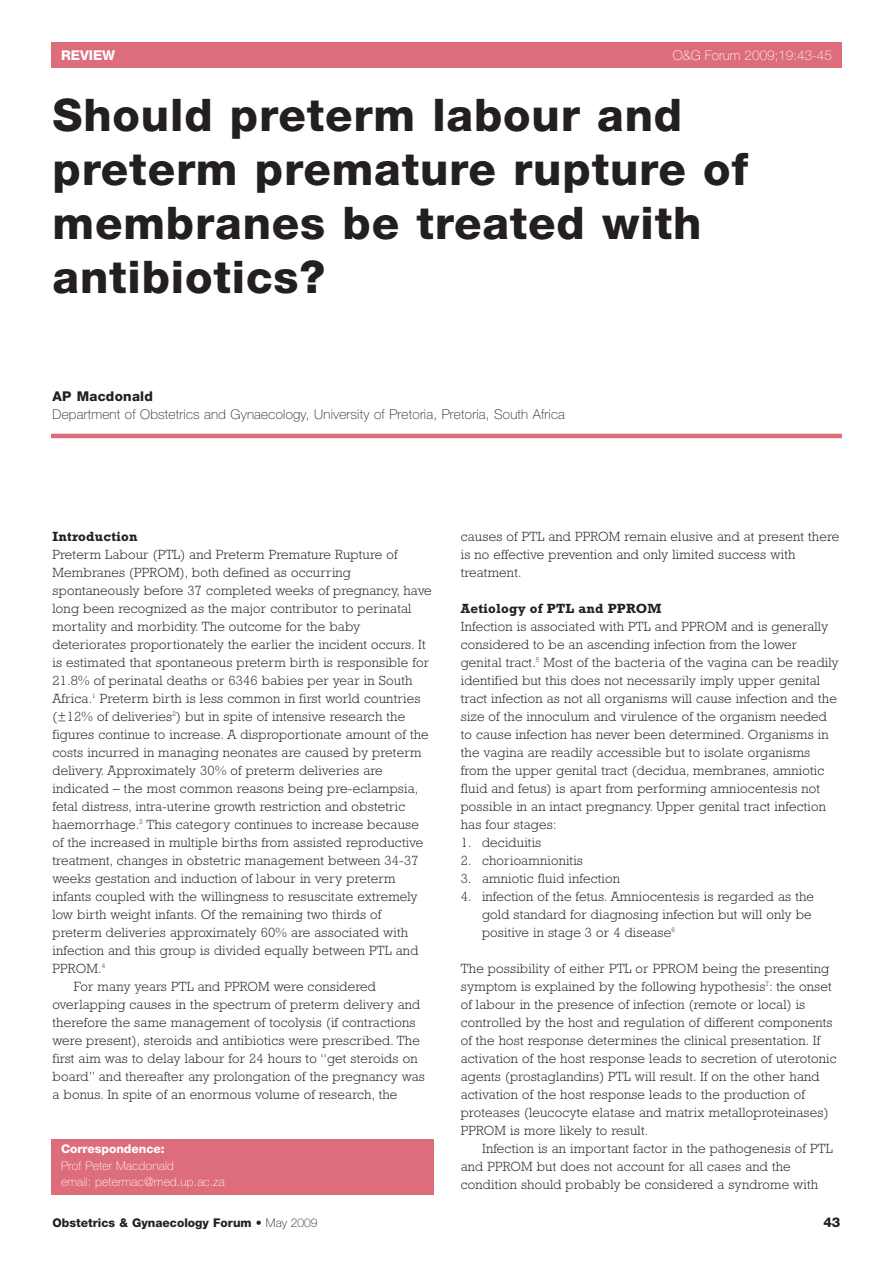
<style>
.page{position:relative;width:893px;height:1263px;background:#fff}
.page>*{position:absolute;margin:0;border:0;box-sizing:border-box;transform-origin:0 0}
.t1{font:800 45px/54px "Helvetica Neue";letter-spacing:.02em;color:#231f20}
.t2{font:300 13.5px/18px "Rockwell";letter-spacing:.015em;color:#231f20}
.t3{font:100 13.5px "Helvetica Neue";letter-spacing:.015em;color:#231f20}
.t4{font:700 13.5px "Rockwell";letter-spacing:.015em;color:#231f20}
.t5{font:100 13.5px "Helvetica Neue";color:#fff}
.t6{font:800 13.5px "Helvetica Neue";letter-spacing:.02em;color:#231f20}
.t7{font:800 13.5px "Helvetica Neue";color:#fff}
.t8{font:100 12px/16.5px "Helvetica Neue";letter-spacing:.015em;color:#fff}
.t9{font:800 12px "Helvetica Neue";color:#231f20}
.t10{font:800 12px "Helvetica Neue";color:#fff}
.s1{font-weight:100}
</style>
<div class="page">
<div style="left:51px;top:43px;width:791px;height:25px;background:#dd6d7a"></div>
<hr style="left:51px;top:434px;width:791px;height:4px;background:#dd6d7a">
<div style="left:51px;top:1140px;width:383px;height:55px;background:#dd6d7a"></div>
<p class="t7" style="left:61px;top:50px;width:56px">REVIEW</p>
<p class="t5" style="left:673px;top:50px;width:161px">O&amp;G Forum 2009;19:43-45</p>
<h1 class="t1" style="left:53px;top:92px;width:697px">Should preterm labour and preterm premature rupture of membranes be treated with antibiotics?</h1>
<p class="t6" style="left:53px;top:391px;width:102px">AP Macdonald</p>
<p class="t3" style="left:53px;top:409px;width:514px">Department of Obstetrics and Gynaecology, University of Pretoria, Pretoria, South Africa</p>
<p class="t4" style="left:53px;top:528px;width:87px">Introduction</p>
<p class="t2" style="left:53px;top:546px;width:346px">Preterm Labour (PTL) and Preterm Premature Rupture of</p>
<p class="t2" style="left:53px;top:564px;width:300px">Membranes (PPROM), both defined as occurring</p>
<p class="t2" style="left:53px;top:582px;width:381px">spontaneously before 37 completed weeks of pregnancy, have</p>
<p class="t2" style="left:53px;top:600px;width:360px">long been recognized as the major contributor to perinatal</p>
<p class="t2" style="left:53px;top:618px;width:309px">mortality and morbidity. The outcome for the baby</p>
<p class="t2" style="left:53px;top:636px;width:375px">deteriorates proportionately the earlier the incident occurs. It</p>
<p class="t2" style="left:53px;top:654px;width:378px">is estimated that spontaneous preterm birth is responsible for</p>
<p class="t2" style="left:53px;top:672px;width:361px">21.8% of perinatal deaths or 6346 babies per year in South</p>
<p class="t2" style="left:53px;top:690px;width:369px">Africa.<sup>1</sup> Preterm birth is less common in first world countries</p>
<p class="t2" style="left:53px;top:708px;width:354px">(±12% of deliveries<sup>2</sup>) but in spite of intensive research the</p>
<p class="t2" style="left:53px;top:726px;width:378px">figures continue to increase. A disproportionate amount of the</p>
<p class="t2" style="left:53px;top:744px;width:370px">costs incurred in managing neonates are caused by preterm</p>
<p class="t2" style="left:53px;top:762px;width:332px">delivery. Approximately 30% of preterm deliveries are</p>
<p class="t2" style="left:53px;top:780px;width:367px">indicated – the most common reasons being pre-eclampsia,</p>
<p class="t2" style="left:53px;top:798px;width:354px">fetal distress, intra-uterine growth restriction and obstetric</p>
<p class="t2" style="left:53px;top:816px;width:368px">haemorrhage.<sup>3</sup> This category continues to increase because</p>
<p class="t2" style="left:53px;top:834px;width:372px">of the increased in multiple births from assisted reproductive</p>
<p class="t2" style="left:53px;top:852px;width:368px">treatment, changes in obstetric management between 34-37</p>
<p class="t2" style="left:53px;top:870px;width:345px">weeks gestation and induction of labour in very preterm</p>
<p class="t2" style="left:53px;top:888px;width:367px">infants coupled with the willingness to resuscitate extremely</p>
<p class="t2" style="left:53px;top:906px;width:330px">low birth weight infants. Of the remaining two thirds of</p>
<p class="t2" style="left:53px;top:924px;width:357px">preterm deliveries approximately 60% are associated with</p>
<p class="t2" style="left:53px;top:942px;width:367px">infection and this group is divided equally between PTL and</p>
<p class="t2" style="left:53px;top:960px;width:54px">PPROM.<sup>4</sup></p>
<p class="t2" style="left:74px;top:978px;width:304px">For many years PTL and PPROM were considered</p>
<p class="t2" style="left:53px;top:996px;width:369px">overlapping causes in the spectrum of preterm delivery and</p>
<p class="t2" style="left:53px;top:1014px;width:364px">therefore the same management of tocolysis (if contractions</p>
<p class="t2" style="left:53px;top:1032px;width:369px">were present), steroids and antibiotics were prescribed. The</p>
<p class="t2" style="left:53px;top:1050px;width:366px">first aim was to delay labour for 24 hours to “get steroids on</p>
<p class="t2" style="left:53px;top:1068px;width:374px">board” and thereafter any prolongation of the pregnancy was</p>
<p class="t2" style="left:53px;top:1086px;width:346px">a bonus. In spite of an enormous volume of research, the</p>
<p class="t10" style="left:61px;top:1144px;width:105px">Correspondence:</p>
<p class="t8" style="left:61px;top:1158px;width:165px">Prof Peter Macdonald<br>email: petermac@med.up.ac.za</p>
<p class="t2" style="left:461px;top:528px;width:380px">causes of PTL and PPROM remain elusive and at present there is no effective prevention and only limited success with treatment.</p>
<p class="t4" style="left:461px;top:600px;width:202px">Aetiology of PTL and PPROM</p>
<p class="t2" style="left:461px;top:618px;width:379px">Infection is associated with PTL and PPROM and is generally considered to be an ascending infection from the lower genital tract.<sup>5</sup> Most of the bacteria of the vagina can be readily identified but this does not necessarily imply upper genital tract infection as not all organisms will cause infection and the size of the innoculum and virulence of the organism needed to cause infection has never been determined. Organisms in the vagina are readily accessible but to isolate organisms from the upper genital tract (decidua, membranes, amniotic fluid and fetus) is apart from performing amniocentesis not possible in an intact pregnancy. Upper genital tract infection has four stages:</p>
<p class="t2" style="left:461px;top:834px;width:82px">1. deciduitis</p>
<p class="t2" style="left:461px;top:852px;width:124px">2. chorioamnionitis</p>
<p class="t2" style="left:461px;top:870px;width:161px">3. amniotic fluid infection</p>
<p class="t2" style="left:482px;top:888px;width:334px;text-indent:-21px">4. infection of the fetus. Amniocentesis is regarded as the gold standard for diagnosing infection but will only be positive in stage 3 or 4 disease<sup>6</sup></p>
<p class="t2" style="left:461px;top:960px;width:377px">The possibility of either PTL or PPROM being the presenting symptom is explained by the following hypothesis<sup>7</sup>: the onset of labour in the presence of infection (remote or local) is controlled by the host and regulation of different components of the host response determines the clinical presentation. If activation of the host response leads to secretion of uterotonic agents (prostaglandins) PTL will result. If on the other hand activation of the host response leads to the production of proteases (leucocyte elatase and matrix metalloproteinases)<br>PPROM is more likely to result.</p>
<p class="t2" style="left:461px;top:1140px;width:373px;text-indent:21px">Infection is an important factor in the pathogenesis of PTL and PPROM but does not account for all cases and the condition should probably be considered a syndrome with</p>
<p class="t9" style="left:53px;top:1219px;width:266px">Obstetrics &amp; Gynaecology Forum • <span class="s1">May 2009</span></p>
<p class="t6" style="left:823px;top:1218px;width:19px">43</p>
</div>
